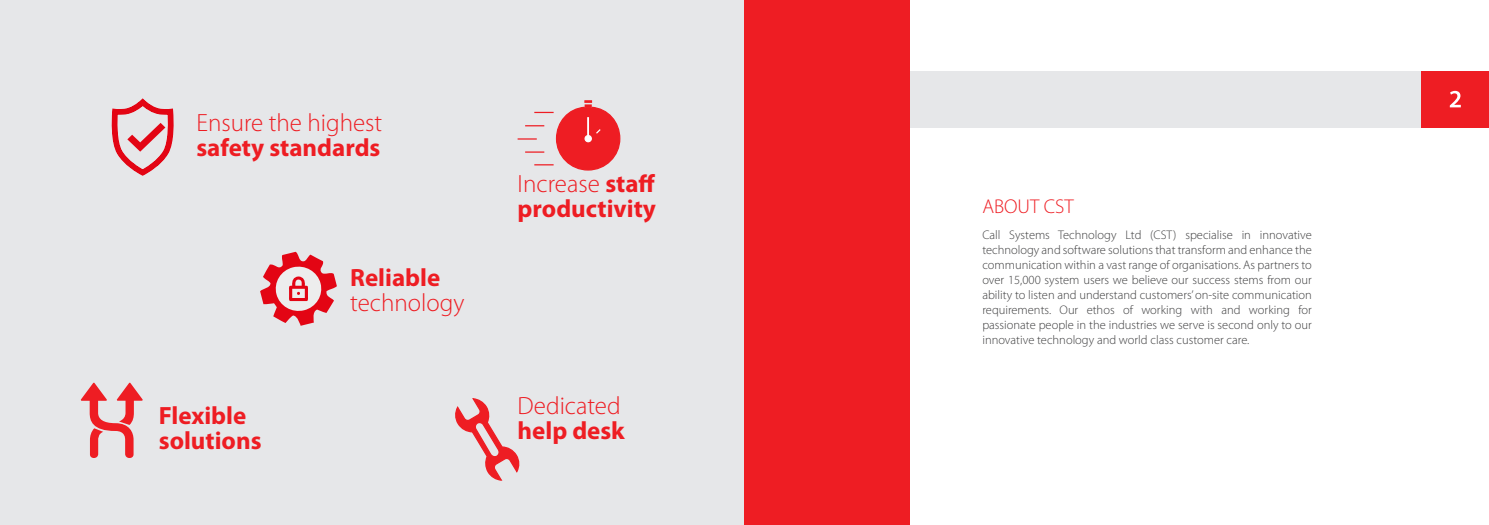
<style>
.page{position:relative;width:1489px;height:525px;background:#fff}
.page>*{position:absolute;margin:0;border:0;box-sizing:border-box;transform-origin:0 0}
.Introduction{font:300 25px/25px "Myriad Pro";color:#ee1d23}
.Introduction-2{font:700 25px/25px "Myriad Pro";color:#ee1d23}
.Introduction-3{font:300 20px "Myriad Pro";color:#ee1d23}
.Introduction-4{font:300 12.5px/15px "Myriad Pro";color:#3e3e3f;text-align:justify}
.s1{font-weight:700}
.s2{font-weight:300}
</style>
<div class="page">
<div style="left:0;top:0;width:744px;height:524px;background:#e6e7e9"></div>
<svg style="left:260px;top:252px;width:77px;height:74px"></svg>
<div style="left:744px;top:71px;width:744px;height:56px;background:#e6e7e9"></div>
<svg style="left:81px;top:382px;width:62px;height:76px"></svg>
<svg style="left:455px;top:398px;width:64px;height:83px"></svg>
<svg style="left:517px;top:100px;width:104px;height:71px"></svg>
<div style="left:1421px;top:71px;width:67px;height:56px;background:#ee1d23"></div>
<div style="left:744px;top:0;width:165px;height:524px;background:#ee1d23"></div>
<svg style="left:1449px;top:91px;width:11px;height:16px"></svg>
<svg style="left:111px;top:98px;width:63px;height:78px"></svg>
<p class="Introduction" style="left:196px;top:111px;width:187px">Ensure the highest <span class="s1">safety standards</span></p>
<p class="Introduction-2" style="left:159px;top:402px;width:104px">Flexible solutions</p>
<p class="Introduction-2" style="left:350px;top:264px;width:91px">Reliable</p>
<p class="Introduction" style="left:350px;top:290px;width:116px">technology</p>
<p class="Introduction-2" style="left:517px;top:170px;width:140px"><span class="s2">Increase</span> staff productivity</p>
<p class="Introduction" style="left:517px;top:394px;width:109px">Dedicated <span class="s1">help desk</span></p>
<p class="Introduction-3" style="left:982px;top:195px;width:93px">ABOUT CST</p>
<p class="Introduction-4" style="left:982px;top:227px;width:331px">Call Systems Technology Ltd (CST) specialise in innovative technology and software solutions that transform and enhance the communication within a vast range of organisations. As partners to over 15,000 system users we believe our success stems from our ability to listen and understand customers’ on-site communication requirements. Our ethos of working with and working for passionate people in the industries we serve is second only to our innovative technology and world class customer care.</p>
</div>
